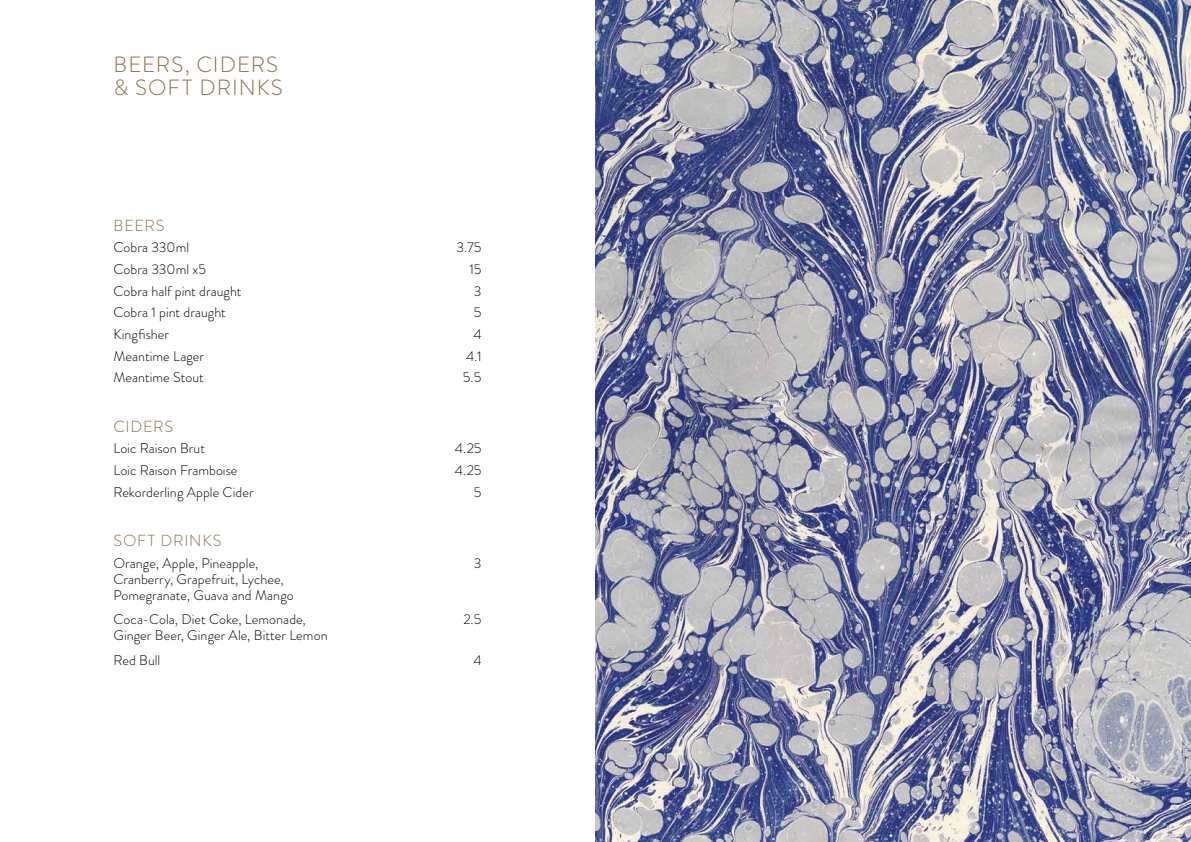
<style>
.page{position:relative;width:1191px;height:842px;background:#fff}
.page>*{position:absolute;margin:0;border:0;box-sizing:border-box;transform-origin:0 0}
.t1{font:300 22px "Brandon Grotesque";color:#88714c}
.t2{font:300 16px "Brandon Grotesque";letter-spacing:.05em;color:#88714c}
.t3{font:300 14px/16px "Brandon Grotesque";letter-spacing:.005em;color:#000}
</style>
<div class="page">
<img style="left:595px;top:0;width:596px;height:842px">
<h1 class="t1" style="left:114px;top:49px;width:15px">beers</h1>
<h1 class="t1" style="left:185px;top:49px;width:42px">, Ciders</h1>
<h1 class="t1" style="left:113px;top:72px;width:50px">&amp; Soft</h1>
<h1 class="t1" style="left:199px;top:72px;width:15px">drinks</h1>
<p class="t2" style="left:113px;top:214px;width:11px">beers</p>
<p class="t3" style="left:113px;top:239px;width:77px">Cobra 330ml</p>
<p class="t3" style="left:456px;top:239px;width:27px">3.75</p>
<p class="t3" style="left:113px;top:261px;width:94px">Cobra 330ml x5</p>
<p class="t3" style="left:469px;top:261px;width:14px">15</p>
<p class="t3" style="left:113px;top:283px;width:129px">Cobra half pint draught</p>
<p class="t3" style="left:474px;top:283px;width:9px">3</p>
<p class="t3" style="left:113px;top:304px;width:114px">Cobra 1 pint draught</p>
<p class="t3" style="left:474px;top:304px;width:9px">5</p>
<p class="t3" style="left:113px;top:326px;width:57px">Kingfisher</p>
<p class="t3" style="left:473px;top:326px;width:10px">4</p>
<p class="t3" style="left:113px;top:348px;width:92px">Meantime Lager</p>
<p class="t3" style="left:466px;top:348px;width:17px">4.1</p>
<p class="t3" style="left:113px;top:369px;width:92px">Meantime Stout</p>
<p class="t3" style="left:463px;top:369px;width:20px">5.5</p>
<p class="t2" style="left:113px;top:415px;width:61px">CIDERS</p>
<p class="t3" style="left:113px;top:440px;width:93px">Loic Raison Brut</p>
<p class="t3" style="left:455px;top:440px;width:28px">4.25</p>
<p class="t3" style="left:113px;top:462px;width:126px">Loic Raison Framboise</p>
<p class="t3" style="left:455px;top:462px;width:28px">4.25</p>
<p class="t3" style="left:113px;top:484px;width:142px">Rekorderling Apple Cider</p>
<p class="t3" style="left:474px;top:484px;width:9px">5</p>
<p class="t2" style="left:113px;top:529px;width:109px">SOFT DRINKS</p>
<p class="t3" style="left:113px;top:555px;width:146px">Orange, Apple, Pineapple,</p>
<p class="t3" style="left:474px;top:555px;width:9px">3</p>
<p class="t3" style="left:113px;top:571px;width:182px">Cranberry, Grapefruit, Lychee,<br>Pomegranate, Guava and Mango</p>
<p class="t3" style="left:113px;top:611px;width:194px">Coca-Cola, Diet Coke, Lemonade,</p>
<p class="t3" style="left:463px;top:611px;width:20px">2.5</p>
<p class="t3" style="left:113px;top:623px;width:216px;line-height:24.5px">Ginger Beer, Ginger Ale, Bitter Lemon<br>Red Bull</p>
<p class="t3" style="left:473px;top:652px;width:10px">4</p>
</div>
